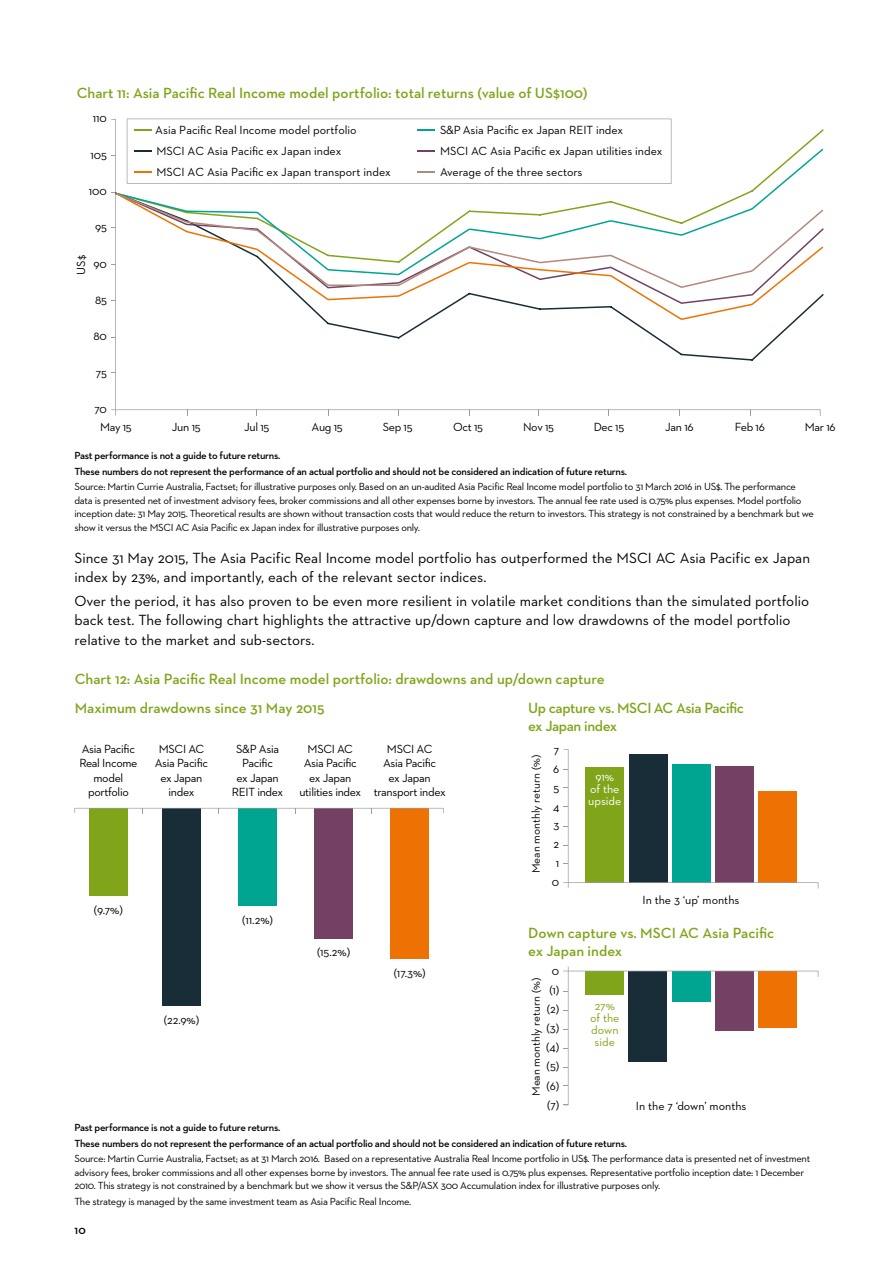
<style>
.page{position:relative;width:893px;height:1263px;background:#fff}
.page>*{position:absolute;margin:0;border:0;box-sizing:border-box;transform-origin:0 0}
.t1{font:15px/19.5px "Neutraface 2 Text";color:#000}
.t2{font:600 15px/18px "Neutraface 2 Text";color:#80a51b}
.t3{font:600 15px/18px "Neutraface 2 Text";letter-spacing:-.025em;color:#80a51b}
.t4{font:12px/14.4px "Neutraface 2 Text";letter-spacing:-.015em;color:#000;text-align:center}
.t5{font:12px/12px "Neutraface 2 Text";color:#80a51b;text-align:center}
.t6{font:12px/12px "Neutraface 2 Text";color:#fff;text-align:center}
.t7{font:600 12px "Neutraface 2 Text";color:#000}
.t8{font:11.4px "Neutraface 2 Text";color:#000}
.t9{font:10.5px/13.5px "Neutraface 2 Text";letter-spacing:-.025em;color:#000}
.t10{font:600 10.5px/15.6px "Neutraface 2 Text";letter-spacing:-.025em;color:#000}
</style>
<div class="page">
<svg style="left:111px;top:119px;width:710px;height:297px"></svg>
<div style="left:89px;top:808px;width:39px;height:87px;background:#80a51b"></div>
<div style="left:162px;top:808px;width:39px;height:198px;background:#192d38"></div>
<div style="left:238px;top:808px;width:39px;height:97px;background:#00a591"></div>
<div style="left:314px;top:808px;width:39px;height:131px;background:#724163"></div>
<div style="left:390px;top:808px;width:39px;height:150px;background:#ee7203"></div>
<svg style="left:563px;top:749px;width:255px;height:139px"></svg>
<svg style="left:563px;top:966px;width:255px;height:139px"></svg>
<svg style="left:74px;top:808px;width:370px;height:6px"></svg>
<h1 class="t2" style="left:77px;top:84px;width:512px">Chart 11: Asia Pacific Real Income model portfolio: total returns (value of US$100)</h1>
<p class="t4" style="left:93px;top:111px;width:16px">110</p>
<p class="t4" style="left:90px;top:147px;width:18px">105</p>
<p class="t4" style="left:89px;top:184px;width:20px">100</p>
<p class="t4" style="left:95px;top:220px;width:13px">95</p>
<p class="t4" style="left:93px;top:256px;width:15px">90</p>
<p class="t4" style="left:95px;top:293px;width:13px">85</p>
<p class="t4" style="left:93px;top:329px;width:15px">80</p>
<p class="t4" style="left:96px;top:365px;width:12px">75</p>
<p class="t4" style="left:94px;top:402px;width:14px">70</p>
<p class="t4" style="left:74px;top:275px;width:21px;rotate:-90deg">US$</p>
<p class="t4" style="left:155px;top:120px;width:203px;line-height:20.7px;text-align:left">Asia Pacific Real Income model portfolio<br>MSCI AC Asia Pacific ex Japan index</p>
<p class="t4" style="left:440px;top:120px;width:224px;line-height:20.7px;text-align:left">S&amp;P Asia Pacific ex Japan REIT index<br>MSCI AC Asia Pacific ex Japan utilities index</p>
<p class="t4" style="left:156px;top:165px;width:236px">MSCI AC Asia Pacific ex Japan transport index</p>
<p class="t4" style="left:440px;top:165px;width:144px">Average of the three sectors</p>
<p class="t4" style="left:100px;top:420px;width:33px">May 15</p>
<p class="t4" style="left:172px;top:420px;width:30px">Jun 15</p>
<p class="t4" style="left:244px;top:420px;width:27px">Jul 15</p>
<p class="t4" style="left:312px;top:420px;width:33px">Aug 15</p>
<p class="t4" style="left:383px;top:420px;width:31px">Sep 15</p>
<p class="t4" style="left:453px;top:420px;width:31px">Oct 15</p>
<p class="t4" style="left:523px;top:420px;width:32px">Nov 15</p>
<p class="t4" style="left:594px;top:420px;width:32px">Dec 15</p>
<p class="t4" style="left:665px;top:420px;width:30px">Jan 16</p>
<p class="t4" style="left:735px;top:420px;width:31px">Feb 16</p>
<p class="t4" style="left:805px;top:420px;width:32px">Mar 16</p>
<p class="t10" style="left:74px;top:448px;width:554px">Past performance is not a guide to future returns.<br>These numbers do not represent the performance of an actual portfolio and should not be considered an indication of future returns.</p>
<p class="t9" style="left:74px;top:480px;width:741px">Source: Martin Currie Australia, Factset; for illustrative purposes only. Based on an un-audited Asia Pacific Real Income model portfolio to 31 March 2016 in US$. The performance data is presented net of investment advisory fees, broker commissions and all other expenses borne by investors. The annual fee rate used is 0.75% plus expenses. Model portfolio inception date: 31 May 2015. Theoretical results are shown without transaction costs that would reduce the return to investors. This strategy is not constrained by a benchmark but we show it versus the MSCI AC Asia Pacific ex Japan index for illustrative purposes only.</p>
<h1 class="t1" style="left:74px;top:547px;width:737px">Since 31 May 2015, The Asia Pacific Real Income model portfolio has outperformed the MSCI AC Asia Pacific ex Japan index by 23%, and importantly, each of the relevant sector indices.</h1>
<p class="t1" style="left:74px;top:591px;width:736px">Over the period, it has also proven to be even more resilient in volatile market conditions than the simulated portfolio back test. The following chart highlights the attractive up/down capture and low drawdowns of the model portfolio relative to the market and sub-sectors.</p>
<h1 class="t2" style="left:75px;top:670px;width:531px">Chart 12: Asia Pacific Real Income model portfolio: drawdowns and up/down capture</h1>
<h1 class="t2" style="left:75px;top:699px;width:251px">Maximum drawdowns since 31 May 2015</h1>
<p class="t4" style="left:79px;top:741px;width:60px">Asia Pacific<br>Real Income model portfolio</p>
<p class="t4" style="left:155px;top:741px;width:55px">MSCI AC<br>Asia Pacific ex Japan index</p>
<p class="t4" style="left:232px;top:741px;width:53px">S&amp;P Asia<br>Pacific<br>ex Japan<br>REIT index</p>
<p class="t4" style="left:299px;top:741px;width:63px">MSCI AC<br>Asia Pacific ex Japan utilities index</p>
<p class="t4" style="left:374px;top:741px;width:74px">MSCI AC<br>Asia Pacific<br>ex Japan transport index</p>
<p class="t4" style="left:94px;top:903px;width:30px">(9.7%)</p>
<p class="t4" style="left:164px;top:1012px;width:37px">(22.9%)</p>
<p class="t4" style="left:242px;top:912px;width:32px">(11.2%)</p>
<p class="t4" style="left:317px;top:944px;width:35px">(15.2%)</p>
<p class="t4" style="left:394px;top:966px;width:33px">(17.3%)</p>
<h1 class="t3" style="left:528px;top:699px;width:217px">Up capture vs. MSCI AC Asia Pacific ex Japan index</h1>
<p class="t8" style="left:529px;top:873px;width:120px;rotate:-90deg">Mean monthly return (%)</p>
<p class="t4" style="left:554px;top:742px;width:7px">7</p>
<p class="t4" style="left:553px;top:780px;width:7px">5</p>
<p class="t4" style="left:553px;top:761px;width:8px">6</p>
<p class="t4" style="left:553px;top:799px;width:8px">4</p>
<p class="t4" style="left:553px;top:818px;width:7px">3</p>
<p class="t4" style="left:554px;top:837px;width:7px">2</p>
<p class="t4" style="left:552px;top:854px;width:9px;line-height:18.9px">1<br>0</p>
<p class="t6" style="left:588px;top:770px;width:35px">91%<br>of the upside</p>
<p class="t4" style="left:642px;top:892px;width:98px">In the 3 ‘up’ months</p>
<h1 class="t2" style="left:528px;top:924px;width:248px">Down capture vs. MSCI AC Asia Pacific ex Japan index</h1>
<p class="t4" style="left:549px;top:961px;width:11px;line-height:19px;text-align:left">0 (1)</p>
<p class="t8" style="left:529px;top:1096px;width:119px;rotate:-90deg">Mean monthly return (%)</p>
<p class="t4" style="left:547px;top:1002px;width:14px">(2)</p>
<p class="t4" style="left:546px;top:1021px;width:14px">(3)</p>
<p class="t4" style="left:546px;top:1040px;width:15px">(4)</p>
<p class="t4" style="left:546px;top:1057px;width:14px;line-height:19px;text-align:justify">(5) (6) (7)</p>
<p class="t5" style="left:590px;top:999px;width:31px">27% of the down side</p>
<p class="t4" style="left:636px;top:1098px;width:112px">In the 7 ‘down’ months</p>
<p class="t10" style="left:74px;top:1120px;width:554px">Past performance is not a guide to future returns.<br>These numbers do not represent the performance of an actual portfolio and should not be considered an indication of future returns.</p>
<p class="t9" style="left:74px;top:1152px;width:737px">Source: Martin Currie Australia, Factset; as at 31 March 2016. Based on a representative Australia Real Income portfolio in US$. The performance data is presented net of investment advisory fees, broker commissions and all other expenses borne by investors. The annual fee rate used is 0.75% plus expenses. Representative portfolio inception date: 1 December<br>2010. This strategy is not constrained by a benchmark but we show it versus the S&amp;P/ASX 300 Accumulation index for illustrative purposes only.</p>
<p class="t9" style="left:74px;top:1194px;width:338px">The strategy is managed by the same investment team as Asia Pacific Real Income.</p>
<p class="t7" style="left:74px;top:1222px;width:13px">10</p>
</div>
